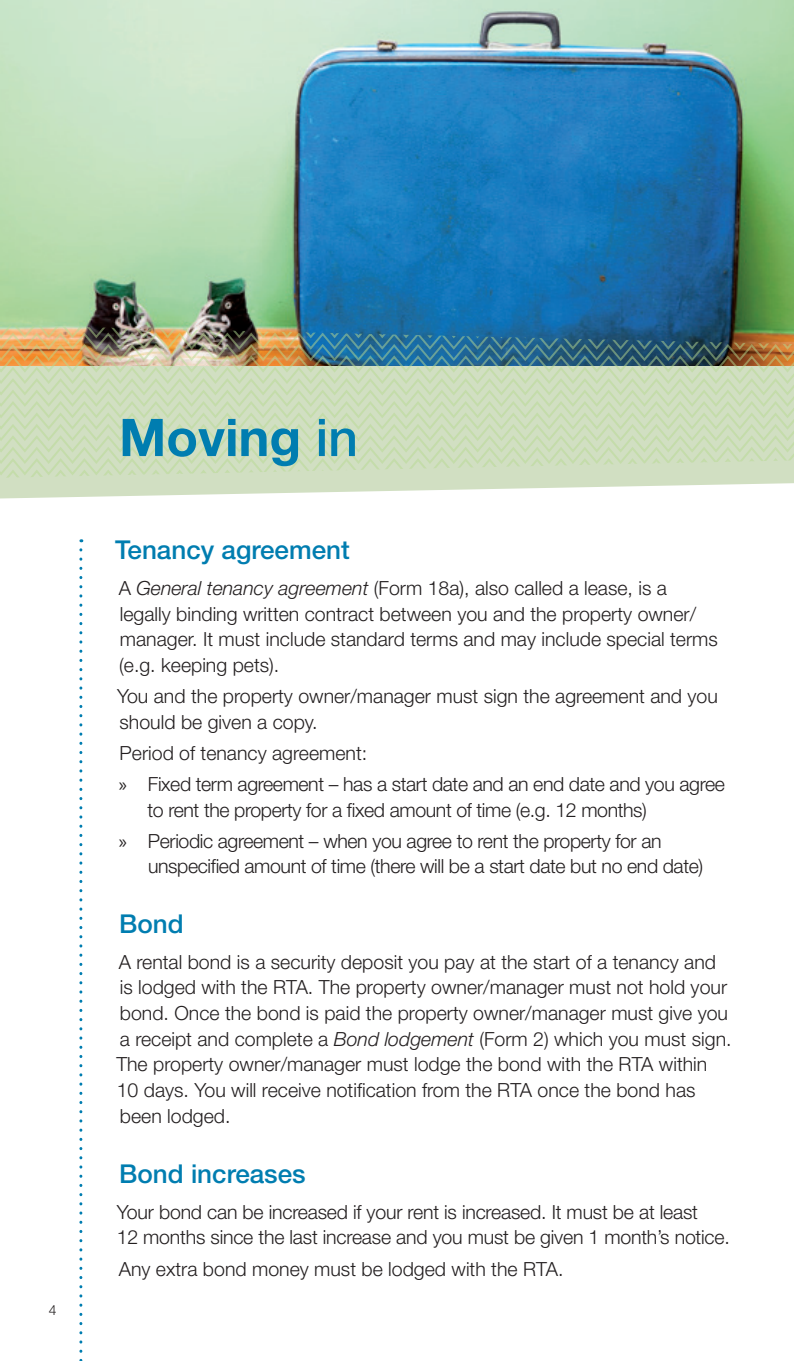
<style>
.page{position:relative;width:794px;height:1361px;background:#fff}
.page>*{position:absolute;margin:0;border:0;box-sizing:border-box;transform-origin:0 0}
.t1{font:700 52px "Helvetica Neue";color:#007db0}
.t2{font:500 26px "Helvetica Neue";color:#007db0}
.t3{font:300 19.6px/25.6px "Helvetica Neue";color:#231f20}
.t4{font:300 19.6px/31.2px "Helvetica Neue";letter-spacing:-.02em;color:#231f20}
.t5{font:300 14px "Helvetica Neue";color:#231f20}
.s1{font-weight:500}
.s2{font-style:italic}
.s3{font-family:"Myriad Pro";font-weight:400}
</style>
<div class="page">
<svg style="left:0;top:478px;width:794px;height:20px;fill:#d1dfc2"></svg>
<img style="left:0;top:0;width:794px;height:324px">
<img style="left:0;top:324px;width:794px;height:154px">
<svg style="left:79px;top:550px;width:3px;height:811px"></svg>
<p class="t5" style="left:49px;top:1301px;width:9px">4</p>
<h1 class="t1" style="left:119px;top:405px;width:240px">Moving <span class="s1">in</span></h1>
<h2 class="t2" style="left:115px;top:534px;width:236px">Tenancy agreement</h2>
<p class="t3" style="left:119px;top:575px;width:600px">A <span class="s2">General tenancy agreement</span> (Form 18a), also called a lease, is a legally binding written contract between you and the property owner/ manager. It must include standard terms and may include special terms (e.g. keeping pets).</p>
<p class="t3" style="left:117px;top:683px;width:602px">You and the property owner/manager must sign the agreement and you should be given a copy.</p>
<p class="t4" style="left:119px;top:737px;width:607px">Period of tenancy agreement:<br><span class="s3">»</span> Fixed term agreement – has a start date and an end date and you agree</p>
<p class="t4" style="left:119px;top:794px;width:544px;line-height:30.6px;text-indent:29px">to rent the property for a fixed amount of time (e.g. 12 months)<br><span class="s3">»</span> Periodic agreement – when you agree to rent the property for an</p>
<p class="t4" style="left:148px;top:850px;width:556px">unspecified amount of time (there will be a start date but no end date)</p>
<h2 class="t2" style="left:119px;top:908px;width:66px">Bond</h2>
<p class="t3" style="left:116px;top:948px;width:617px">A rental bond is a security deposit you pay at the start of a tenancy and<br>is lodged with the RTA. The property owner/manager must not hold your bond. Once the bond is paid the property owner/manager must give you a receipt and complete a <span class="s2">Bond lodgement</span> (Form 2) which you must sign.<br>The property owner/manager must lodge the bond with the RTA within 10 days. You will receive notification from the RTA once the bond has been lodged.</p>
<h2 class="t2" style="left:119px;top:1158px;width:188px">Bond increases</h2>
<p class="t3" style="left:117px;top:1198px;width:614px">Your bond can be increased if your rent is increased. It must be at least<br>12 months since the last increase and you must be given 1 month’s notice.</p>
<p class="t3" style="left:119px;top:1255px;width:446px">Any extra bond money must be lodged with the RTA.</p>
</div>
